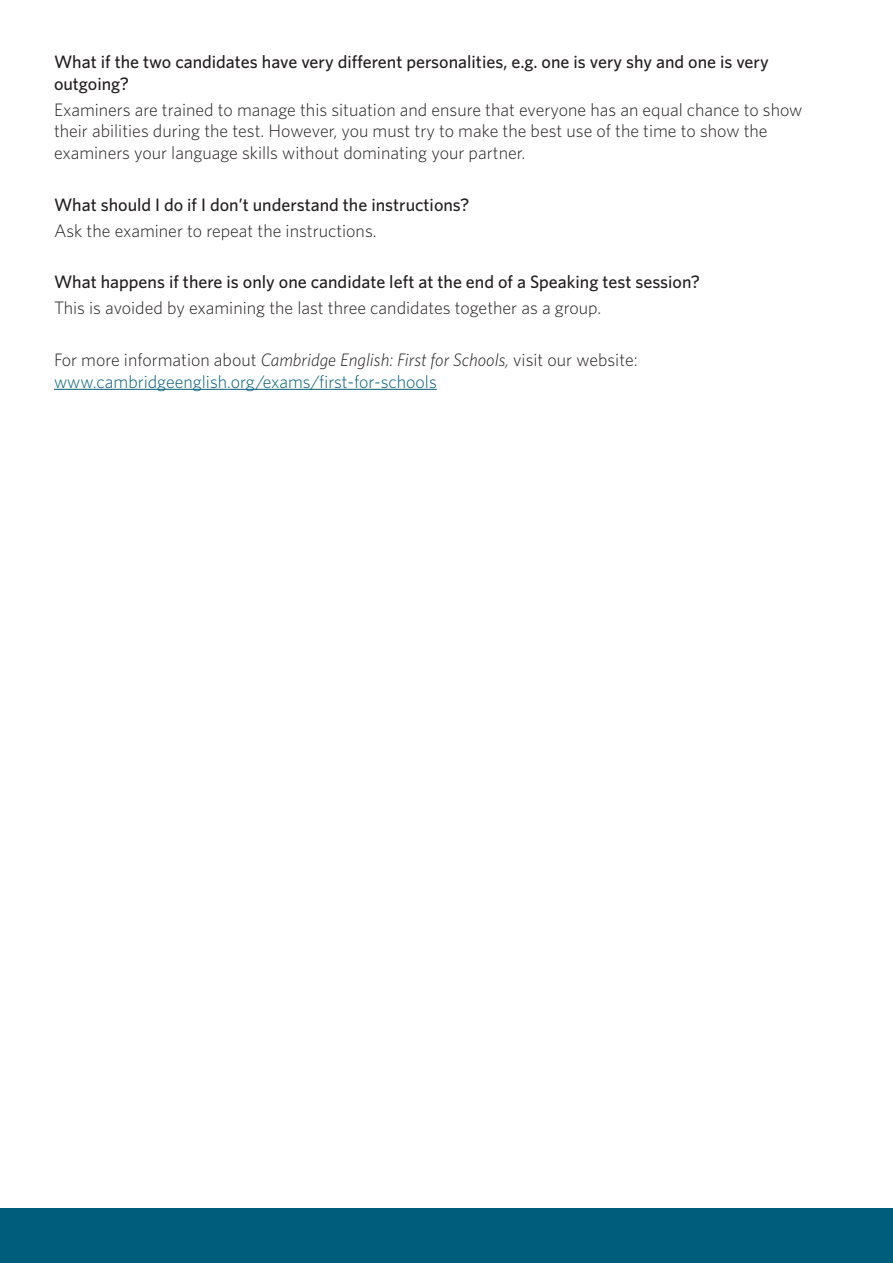
<style>
.page{position:relative;width:893px;height:1263px;background:#fff}
.page>*{position:absolute;margin:0;border:0;box-sizing:border-box;transform-origin:0 0}
.Answers{font:300 18px/21.6px "Whitney";color:#231f20}
.Questions{font:500 18px/21.6px "Whitney";color:#231f20}
.Answers-2{font:300 18px/21.6px "Whitney";color:#005d7c}
.s1{color:#231f20}
.s2{font-style:italic;color:#231f20}
</style>
<div class="page">
<div style="left:0;top:1209px;width:893px;height:54px;background:#005d7c"></div>
<hr style="left:54px;top:389px;width:383px;height:1px;background:#005d7c">
<p class="Questions" style="left:54px;top:51px;width:716px">What if the two candidates have very different personalities, e.g. one is very shy and one is very outgoing?</p>
<p class="Answers" style="left:54px;top:98px;width:750px">Examiners are trained to manage this situation and ensure that everyone has an equal chance to show their abilities during the test. However, you must try to make the best use of the time to show the examiners your language skills without dominating your partner.</p>
<p class="Questions" style="left:54px;top:193px;width:417px">What should I do if I don’t understand the instructions?</p>
<p class="Answers" style="left:54px;top:219px;width:324px">Ask the examiner to repeat the instructions.</p>
<p class="Questions" style="left:54px;top:271px;width:648px">What happens if there is only one candidate left at the end of a Speaking test session?</p>
<p class="Answers" style="left:54px;top:297px;width:549px">This is avoided by examining the last three candidates together as a group.</p>
<p class="Answers-2" style="left:54px;top:348px;width:585px"><span class="s1">For more information about</span> <span class="s2">Cambridge English: First for Schools,</span> <span class="s1">visit our website: </span>www.cambridgeenglish.org/exams/first-for-schools</p>
</div>
